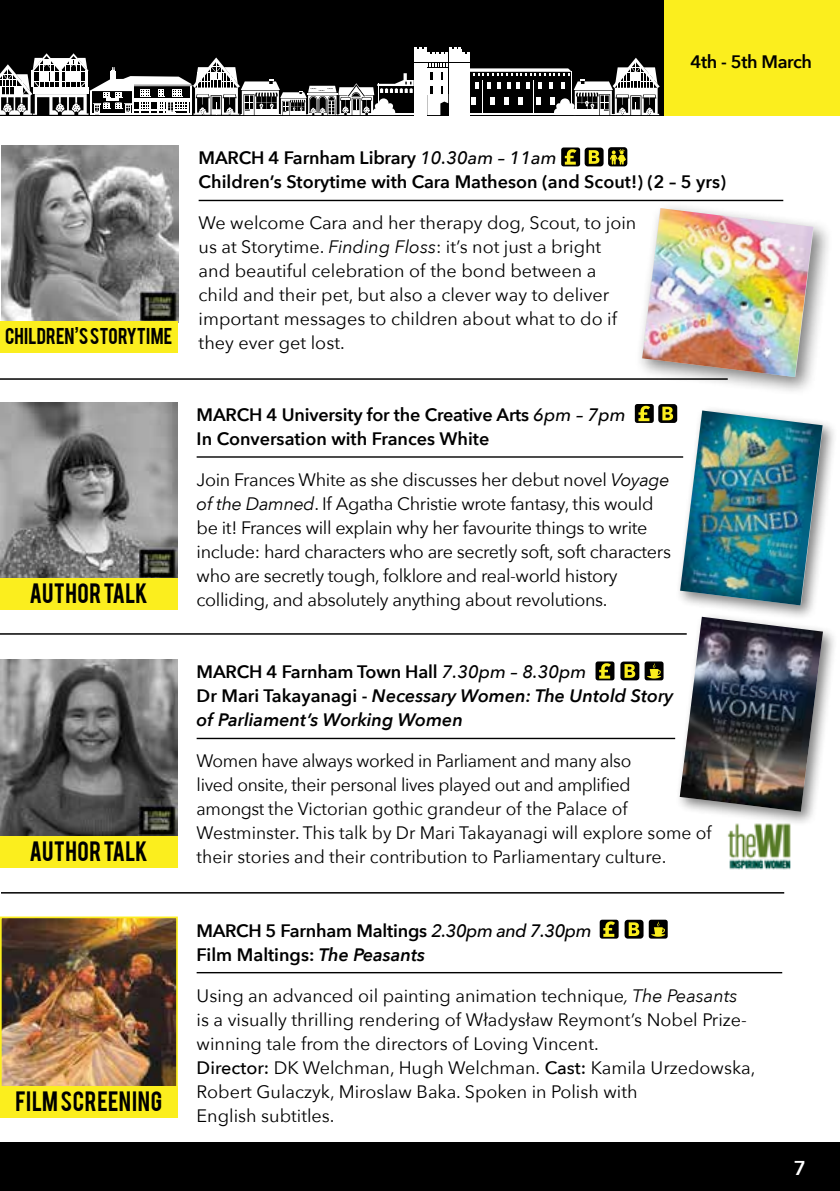
<style>
.page{position:relative;width:840px;height:1191px;background:#fff}
.page>*{position:absolute;margin:0;border:0;box-sizing:border-box;transform-origin:0 0}
.t1{font:22px "Bebas";letter-spacing:.015em;color:#000}
.t2{font:600 20px "Avenir Next";color:#fff}
.t3{font:18px/24px "Avenir Next";color:#000}
.t4{font:18px/24px "Avenir Next";letter-spacing:-.02em;color:#000}
.t5{font:600 18px/24px "Avenir Next";letter-spacing:-.01em;color:#000}
.t6{font:italic 600 18px/24px "Avenir Next";color:#000}
.t7{font:18px "Bebas";letter-spacing:.005em;color:#000}
.s1{font-weight:500;font-style:italic}
.s2{font-style:italic}
.s3{font-style:normal}
.s4{font-weight:500}
</style>
<div class="page">
<div style="left:0;top:1142px;width:839px;height:49px;background:#000"></div>
<img style="left:727px;top:826px;width:64px;height:44px">
<div style="left:0;top:0;width:839px;height:115px;background:#000"></div>
<div style="left:663px;top:0;width:176px;height:115px;background:#fbee1e"></div>
<hr style="left:0;top:378px;width:727px;height:2px;background:#000">
<hr style="left:0;top:633px;width:686px;height:1px;background:#000">
<hr style="left:1px;top:892px;width:782px;height:1px;background:#000">
<hr style="left:198px;top:200px;width:584px;height:1px;background:#000">
<div style="left:561px;top:147px;width:18px;height:19px;background:#000;border-radius:2px"></div>
<svg style="left:564px;top:149px;width:12px;height:16px"></svg>
<div style="left:584px;top:148px;width:19px;height:18px;background:#000;border-radius:3px"></div>
<svg style="left:588px;top:150px;width:11px;height:14px"></svg>
<svg style="left:607px;top:147px;width:20px;height:19px"></svg>
<svg style="left:609px;top:149px;width:16px;height:16px"></svg>
<img style="left:1px;top:145px;width:177px;height:177px">
<hr style="left:196px;top:456px;width:486px;height:2px;background:#000">
<svg style="left:634px;top:404px;width:19px;height:19px"></svg>
<svg style="left:638px;top:406px;width:11px;height:15px"></svg>
<svg style="left:658px;top:404px;width:18px;height:19px"></svg>
<svg style="left:662px;top:407px;width:10px;height:13px"></svg>
<img style="left:0;top:402px;width:177px;height:176px">
<img style="left:0;top:659px;width:177px;height:177px">
<div style="left:0;top:321px;width:177px;height:31px;background:#fbee1e"></div>
<div style="left:0;top:578px;width:177px;height:32px;background:#fbee1e"></div>
<div style="left:0;top:836px;width:177px;height:31px;background:#fbee1e"></div>
<hr style="left:196px;top:737px;width:478px;height:2px;background:#000">
<div style="left:595px;top:661px;width:19px;height:19px;background:#000;border-radius:2px"></div>
<svg style="left:599px;top:663px;width:11px;height:15px"></svg>
<div style="left:620px;top:661px;width:19px;height:19px;background:#000;border-radius:3px"></div>
<svg style="left:624px;top:664px;width:11px;height:14px"></svg>
<div style="left:644px;top:661px;width:19px;height:19px;background:#000;border-radius:2px"></div>
<svg style="left:647px;top:663px;width:14px;height:15px"></svg>
<hr style="left:196px;top:972px;width:585px;height:1px;background:#000">
<div style="left:599px;top:919px;width:19px;height:19px;background:#000;border-radius:2px"></div>
<svg style="left:603px;top:921px;width:11px;height:15px"></svg>
<div style="left:624px;top:919px;width:19px;height:19px;background:#000;border-radius:3px"></div>
<svg style="left:628px;top:922px;width:11px;height:14px"></svg>
<svg style="left:648px;top:919px;width:19px;height:19px"></svg>
<svg style="left:650px;top:921px;width:15px;height:15px"></svg>
<img style="left:3px;top:919px;width:172px;height:167px">
<div style="left:0;top:916px;width:178px;height:178px;border:2px solid #fbee1e"></div>
<div style="left:674px;top:405px;width:164px;height:215px;background:#000;opacity:.5"></div>
<img style="left:679px;top:410px;width:143px;height:195px">
<div style="left:674px;top:611px;width:164px;height:215px;background:#000;opacity:.5"></div>
<img style="left:679px;top:617px;width:143px;height:194px">
<div style="left:634px;top:201px;width:199px;height:196px;background:#000;opacity:.5"></div>
<img style="left:641px;top:208px;width:171px;height:169px">
<div style="left:0;top:1086px;width:178px;height:31px;background:#fbee1e"></div>
<svg style="left:0;top:47px;width:659px;height:68px"></svg>
<p class="t5" style="left:690px;top:49px;width:123px">4th - 5th March</p>
<p class="t7" style="left:5px;top:323px;width:169px">CHILDREN<sup>’</sup>S STORYTIME</p>
<p class="t1" style="left:29px;top:577px;width:120px">AUTHOR TALK</p>
<p class="t1" style="left:29px;top:835px;width:120px">AUTHOR TALK</p>
<p class="t1" style="left:16px;top:1085px;width:148px">FILM SCREENING</p>
<p class="t5" style="left:198px;top:146px;width:528px">MARCH 4 Farnham Library <span class="s1">10.30am – 11am<br></span>Children’s Storytime with Cara Matheson (and Scout!) (2 – 5 yrs)</p>
<p class="t3" style="left:198px;top:210px;width:439px">We welcome Cara and her therapy dog, Scout, to join us at Storytime. <span class="s2">Finding Floss</span>: it’s not just a bright and beautiful celebration of the bond between a child and their pet, but also a clever way to deliver important messages to children about what to do if they ever get lost.</p>
<p class="t5" style="left:196px;top:402px;width:430px">MARCH 4 University for the Creative Arts <span class="s1">6pm – 7pm<br></span>In Conversation with Frances White</p>
<p class="t4" style="left:196px;top:467px;width:475px">Join Frances White as she discusses her debut novel <span class="s2">Voyage of the Damned</span>. If Agatha Christie wrote fantasy, this would be it! Frances will explain why her favourite things to write include: hard characters who are secretly soft, soft characters who are secretly tough, folklore and real-world history colliding, and absolutely anything about revolutions.</p>
<p class="t6" style="left:196px;top:659px;width:478px"><span class="s3">MARCH 4 Farnham Town Hall</span> <span class="s4">7.30pm – 8.30pm<br></span><span class="s3">Dr Mari Takayanagi -</span> Necessary Women: The Untold Story of Parliament’s Working Women</p>
<p class="t3" style="left:196px;top:748px;width:516px">Women have always worked in Parliament and many also<br>lived onsite, their personal lives played out and amplified<br>amongst the Victorian gothic grandeur of the Palace of Westminster. This talk by Dr Mari Takayanagi will explore some of their stories and their contribution to Parliamentary culture.</p>
<p class="t5" style="left:196px;top:918px;width:396px">MARCH 5 Farnham Maltings <span class="s1">2.30pm and 7.30pm<br></span>Film Maltings: <span class="s2">The Peasants</span></p>
<p class="t3" style="left:196px;top:982px;width:560px">Using an advanced oil painting animation technique<span class="s2">, The Peasants<br></span>is a visually thrilling rendering of Władysław Reymont’s Nobel Prize&shy;winning tale from the directors of Loving Vincent.<br><span class="s4">Director:</span> DK Welchman, Hugh Welchman. <span class="s4">Cast:</span> Kamila Urzedowska, Robert Gulaczyk, Miroslaw Baka. Spoken in Polish with<br>English subtitles.</p>
<p class="t2" style="left:793px;top:1151px;width:14px">7</p>
</div>
